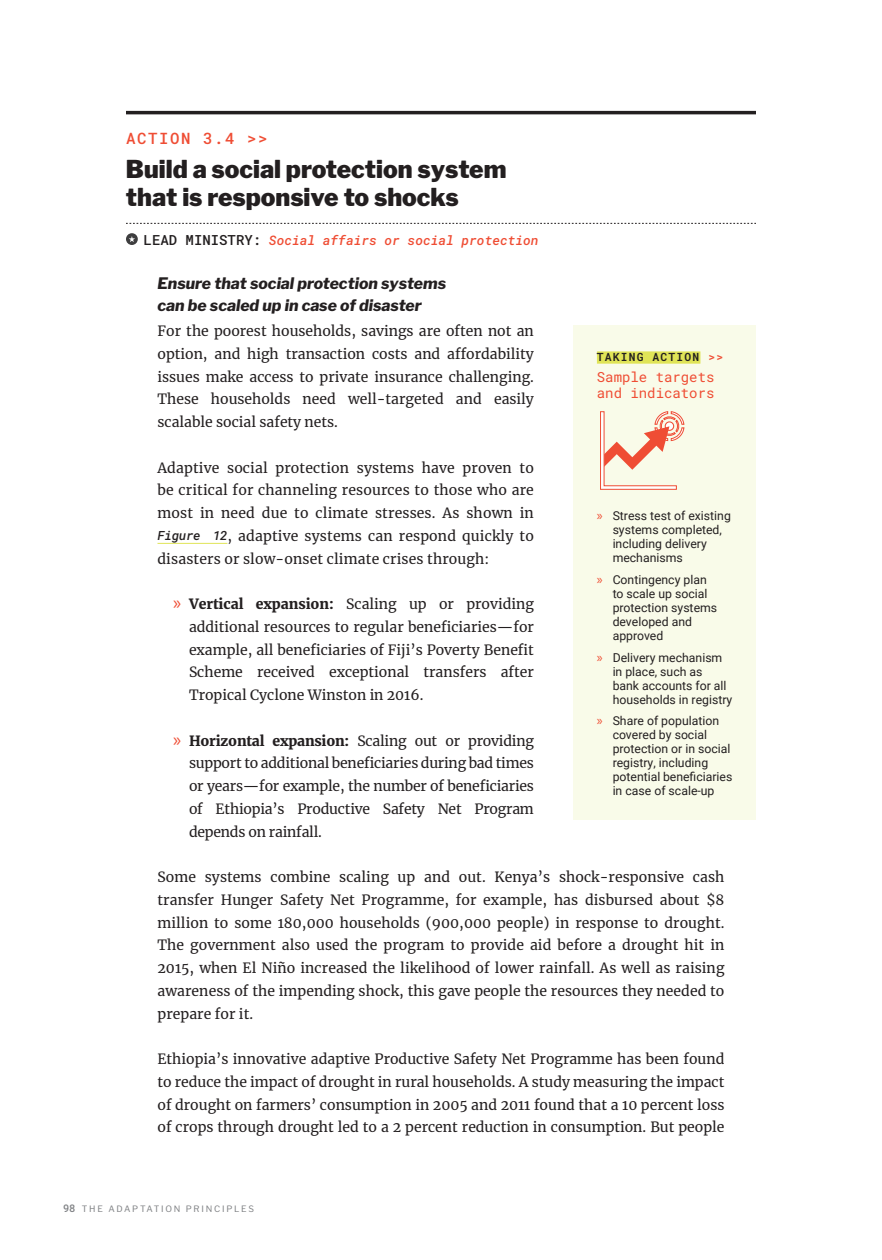
<style>
.page{position:relative;width:882px;height:1260px;background:#fff}
.page>*{position:absolute;margin:0;border:0;box-sizing:border-box;transform-origin:0 0}
.Page_Header{font:900 24.5px/28px "Libre Franklin";color:#231f20}
.SubSubHeader{font:italic 800 15.75px/22.8px "Libre Franklin";color:#231f20}
.Page_Header-2{font:500 15.75px "Roboto Mono";letter-spacing:.1em;color:#ef4d34}
.Body_Text{font:14px/22.8px "Merriweather";color:#231f20;text-align:justify}
.TakingAction_BoxType{font:14px/15.8px "Roboto Mono";color:#ef4d34}
.Ministry_Subheader{font:italic 500 13.12px "Roboto Mono";color:#ef4d34}
.t1{font:12.25px/14px "Roboto";color:#231f20}
.Taking_Action{font:600 11.38px "Roboto Mono";letter-spacing:.1em;color:#231f20}
.t2{font:8.75px "Libre Franklin";letter-spacing:.2em;color:#808285}
.s1{font-style:normal;font-size:14px;color:#231f20}
.s2{font-family:"Roboto Mono";font-weight:500;font-style:italic;font-size:12.6px}
.s3{font-family:"Myriad Pro";font-size:19.25px;color:#ef4d34}
.s4{font-weight:900}
.s5{color:#ef4d34}
.s6{font-family:"Myriad Pro";font-size:14px;color:#ef4d34}
.s7{font-family:"Roboto Mono";font-weight:500;font-size:10.5px}
</style>
<div class="page">
<hr style="left:126px;top:111px;width:630px;height:3px;background:#231f20">
<svg style="left:126px;top:223px;width:630px;height:1px"></svg>
<hr style="left:158px;top:543px;width:69px;height:1px;background:#e0e457">
<div style="left:126px;top:233px;width:12px;height:12px;background:#3e3e3f;border-radius:50%"></div>
<svg style="left:129px;top:236px;width:6px;height:6px"></svg>
<div style="left:573px;top:326px;width:183px;height:494px;background:#f9fbe9"></div>
<div style="left:597px;top:351px;width:103px;height:13px;background:#e0e457"></div>
<svg style="left:600px;top:411px;width:84px;height:79px"></svg>
<p class="Page_Header-2" style="left:126px;top:128px;width:143px">ACTION 3.4 &gt;&gt;</p>
<p class="Page_Header" style="left:126px;top:155px;width:382px">Build a social protection system that is responsive to shocks</p>
<p class="Ministry_Subheader" style="left:144px;top:231px;width:396px"><span class="s1">LEAD MINISTRY:</span> Social affairs or social protection</p>
<p class="SubSubHeader" style="left:158px;top:272px;width:290px">Ensure that social protection systems can be scaled up in case of disaster</p>
<p class="Body_Text" style="left:158px;top:319px;width:378px">For the poorest households, savings are often not an option, and high transaction costs and affordability issues make access to private insurance challenging.<br>These households need well-targeted and easily scalable social safety nets.</p>
<p class="Body_Text" style="left:157px;top:456px;width:378px">Adaptive social protection systems have proven to be critical for channeling resources to those who are most in need due to climate stresses. As shown in <span class="s2">Figure 12</span>, adaptive systems can respond quickly to disasters or slow-onset climate crises through:</p>
<p class="Body_Text" style="left:189px;top:592px;width:346px;text-indent:-16px"><span class="s3">»</span> <span class="s4">Vertical expansion:</span> Scaling up or providing additional resources to regular beneficiaries—for example, all beneficiaries of Fiji’s Poverty Benefit Scheme received exceptional transfers after Tropical Cyclone Winston in 2016.</p>
<p class="Body_Text" style="left:189px;top:729px;width:346px;text-indent:-16px"><span class="s3">»</span> <span class="s4">Horizontal expansion:</span> Scaling out or providing support to additional beneficiaries during bad times or years—for example, the number of beneficiaries of Ethiopia’s Productive Safety Net Program depends on rainfall.</p>
<p class="Body_Text" style="left:158px;top:865px;width:569px">Some systems combine scaling up and out. Kenya’s shock-responsive cash transfer Hunger Safety Net Programme, for example, has disbursed about $8 million to some 180,000 households (900,000 people) in response to drought.<br>The government also used the program to provide aid before a drought hit in 2015, when El Niño increased the likelihood of lower rainfall. As well as raising awareness of the impending shock, this gave people the resources they needed to prepare for it.</p>
<p class="Body_Text" style="left:158px;top:1047px;width:569px">Ethiopia’s innovative adaptive Productive Safety Net Programme has been found to reduce the impact of drought in rural households. A study measuring the impact of drought on farmers’ consumption in 2005 and 2011 found that a 10 percent loss of crops through drought led to a 2 percent reduction in consumption. But people</p>
<p class="Taking_Action" style="left:597px;top:349px;width:128px">TAKING ACTION <span class="s5">&gt;&gt;</span></p>
<p class="TakingAction_BoxType" style="left:597px;top:369px;width:119px">Sample targets and indicators</p>
<p class="t1" style="left:613px;top:508px;width:120px;text-indent:-16px"><span class="s6">»</span> Stress test of existing systems completed, including delivery mechanisms</p>
<p class="t1" style="left:613px;top:572px;width:106px;text-indent:-16px"><span class="s6">»</span> Contingency plan to scale up social protection systems developed and approved</p>
<p class="t1" style="left:613px;top:650px;width:121px;text-indent:-16px"><span class="s6">»</span> Delivery mechanism in place, such as<br>bank accounts for all households in registry</p>
<p class="t1" style="left:613px;top:714px;width:121px;text-indent:-16px"><span class="s6">»</span> Share of population covered by social protection or in social registry, including potential beneficiaries in case of scale-up</p>
<p class="t2" style="left:63px;top:1203px;width:192px"><span class="s7">98</span> THE ADAPTATION PRINCIPLES</p>
</div>
